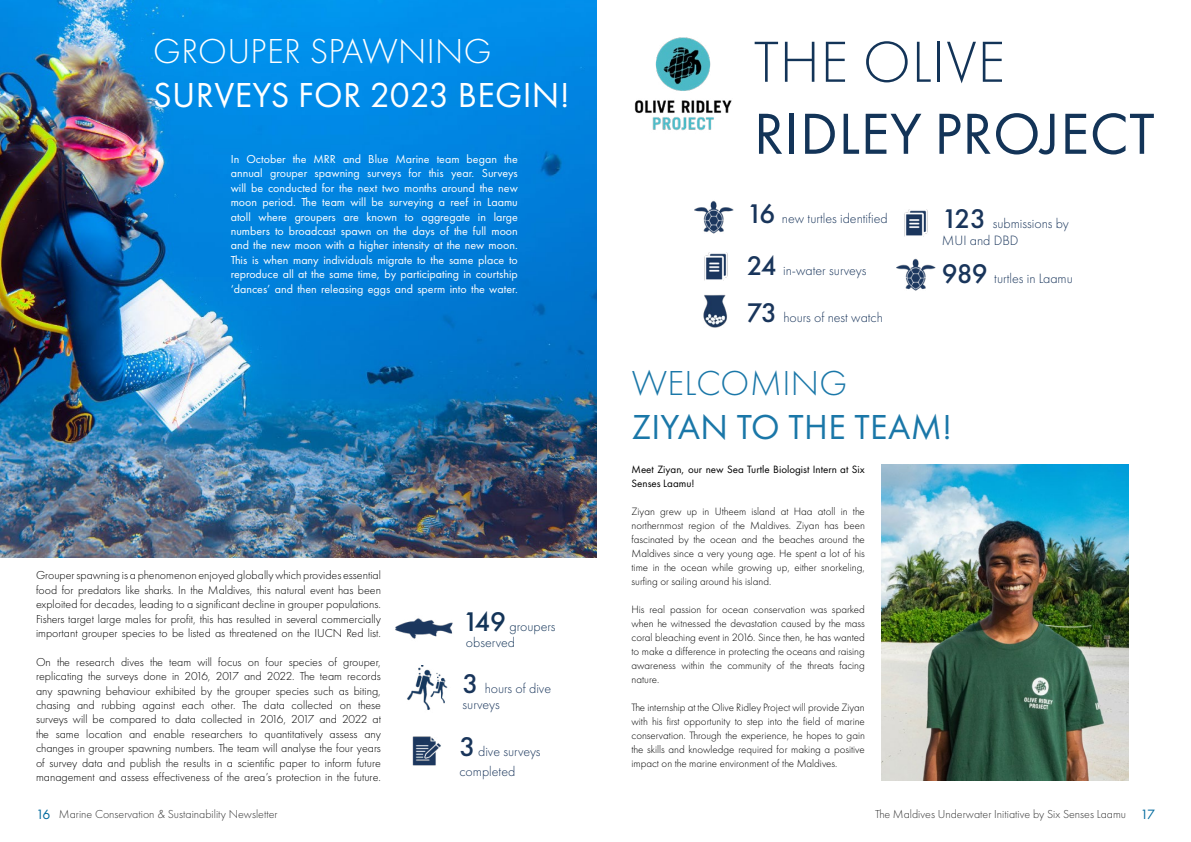
<style>
.page{position:relative;width:1191px;height:842px;background:#fff}
.page>*{position:absolute;margin:0;border:0;box-sizing:border-box;transform-origin:0 0}
.t1{font:60px "Futura PT";letter-spacing:.01em;color:#133458}
.t2{font:300 60px "Futura PT";letter-spacing:.01em;color:#133458}
.t3{font:36px "Futura PT";letter-spacing:.01em;color:#fff}
.t4{font:36px "Futura PT";letter-spacing:.01em;color:#1a77a8}
.t5{font:300 36px "Futura PT";letter-spacing:.01em;color:#fff}
.t6{font:300 36px "Futura PT";letter-spacing:.01em;color:#1a77a8}
.t7{font:300 14px/16.8px "Futura PT";color:#19355b}
.t8{font:300 14px/16px "Futura PT";color:#133458}
.t9{font:300 12px/14.4px "Futura PT";color:#000;text-align:justify}
.t10{font:12px/14.4px "Futura PT";color:#fff;text-align:justify}
.t11{font:300 12px "Futura PT";color:#333}
.t12{font:300 11px/14px "Futura PT";color:#000;text-align:justify}
.t13{font:11px/14px "Futura PT";color:#000}
.s1{font-weight:500;font-size:28px}
.s2{font-weight:400;font-size:14px;color:#006a9e}
</style>
<div class="page">
<img style="left:0;top:0;width:596px;height:557px">
<img style="left:634px;top:37px;width:98px;height:94px">
<img style="left:904px;top:210px;width:24px;height:27px">
<img style="left:704px;top:253px;width:24px;height:27px">
<img style="left:703px;top:294px;width:24px;height:34px">
<img style="left:694px;top:200px;width:40px;height:34px">
<img style="left:897px;top:258px;width:39px;height:33px">
<img style="left:395px;top:618px;width:58px;height:21px">
<img style="left:407px;top:666px;width:41px;height:44px">
<img style="left:412px;top:736px;width:29px;height:30px">
<img style="left:881px;top:464px;width:247px;height:316px">
<h2 class="t5" style="left:153px;top:31px;width:340px">GROUPER SPAWNING</h2>
<h2 class="t3" style="left:153px;top:73px;width:418px">SURVEYS FOR 2023 BEGIN!</h2>
<p class="t10" style="left:231px;top:152px;width:289px">In October the MRR and Blue Marine team began the annual grouper spawning surveys for this year. Surveys will be conducted for the next two months around the new moon period. The team will be surveying a reef in Laamu atoll where groupers are known to aggregate in large numbers to broadcast spawn on the days of the full moon and the new moon with a higher intensity at the new moon.<br>This is when many individuals migrate to the same place to reproduce all at the same time, by participating in courtship ‘dances’ and then releasing eggs and sperm into the water.</p>
<p class="t9" style="left:36px;top:568px;width:346px">Grouper spawning is a phenomenon enjoyed globally which provides essential food for predators like sharks. In the Maldives, this natural event has been exploited for decades, leading to a significant decline in grouper populations.<br>Fishers target large males for profit, this has resulted in several commercially important grouper species to be listed as threatened on the IUCN Red list.</p>
<p class="t9" style="left:36px;top:655px;width:346px">On the research dives the team will focus on four species of grouper, replicating the surveys done in 2016, 2017 and 2022. The team records any spawning behaviour exhibited by the grouper species such as biting, chasing and rubbing against each other. The data collected on these surveys will be compared to data collected in 2016, 2017 and 2022 at the same location and enable researchers to quantitatively assess any changes in grouper spawning numbers. The team will analyse the four years of survey data and publish the results in a scientific paper to inform future management and assess effectiveness of the area’s protection in the future.</p>
<p class="t8" style="left:463px;top:618px;width:94px"><span class="s1">149</span> groupers observed</p>
<p class="t7" style="left:462px;top:680px;width:90px;line-height:16px"><span class="s1">3</span> hours of dive surveys</p>
<p class="t7" style="left:459px;top:742px;width:83px;line-height:20px"><span class="s1">3</span> dive surveys completed</p>
<h1 class="t2" style="left:754px;top:28px;width:253px">THE OLIVE</h1>
<h1 class="t1" style="left:754px;top:98px;width:402px">RIDLEY PROJECT</h1>
<p class="t7" style="left:747px;top:210px;width:142px"><span class="s1">16</span> new turtles identified</p>
<p class="t7" style="left:747px;top:262px;width:121px"><span class="s1">24</span> in-water surveys</p>
<p class="t7" style="left:747px;top:309px;width:138px"><span class="s1">73</span> hours of nest watch</p>
<p class="t7" style="left:942px;top:215px;width:128px"><span class="s1">123</span> submissions by<br>MUI and DBD</p>
<p class="t7" style="left:942px;top:270px;width:132px"><span class="s1">989</span> turtles in Laamu</p>
<h2 class="t6" style="left:631px;top:363px;width:217px">WELCOMING</h2>
<h2 class="t4" style="left:631px;top:405px;width:322px">ZIYAN TO THE TEAM!</h2>
<p class="t13" style="left:631px;top:462px;width:235px">Meet Ziyan, our new Sea Turtle Biologist Intern at Six<br>Senses Laamu!</p>
<p class="t12" style="left:631px;top:504px;width:235px">Ziyan grew up in Utheem island at Haa atoll in the northernmost region of the Maldives. Ziyan has been fascinated by the ocean and the beaches around the Maldives since a very young age. He spent a lot of his time in the ocean while growing up, either snorkeling, surfing or sailing around his island.</p>
<p class="t12" style="left:631px;top:602px;width:235px">His real passion for ocean conservation was sparked when he witnessed the devastation caused by the mass coral bleaching event in 2016. Since then, he has wanted to make a difference in protecting the oceans and raising awareness within the community of the threats facing nature.</p>
<p class="t12" style="left:631px;top:700px;width:235px">The internship at the Olive Ridley Project will provide Ziyan with his first opportunity to step into the field of marine conservation. Through the experience, he hopes to gain the skills and knowledge required for making a positive impact on the marine environment of the Maldives.</p>
<p class="t11" style="left:36px;top:807px;width:243px"><span class="s2">16</span> Marine Conservation &amp; Sustainability Newsletter</p>
<p class="t11" style="left:875px;top:807px;width:281px">The Maldives Underwater Initiative by Six Senses Laamu <span class="s2">17</span></p>
</div>
